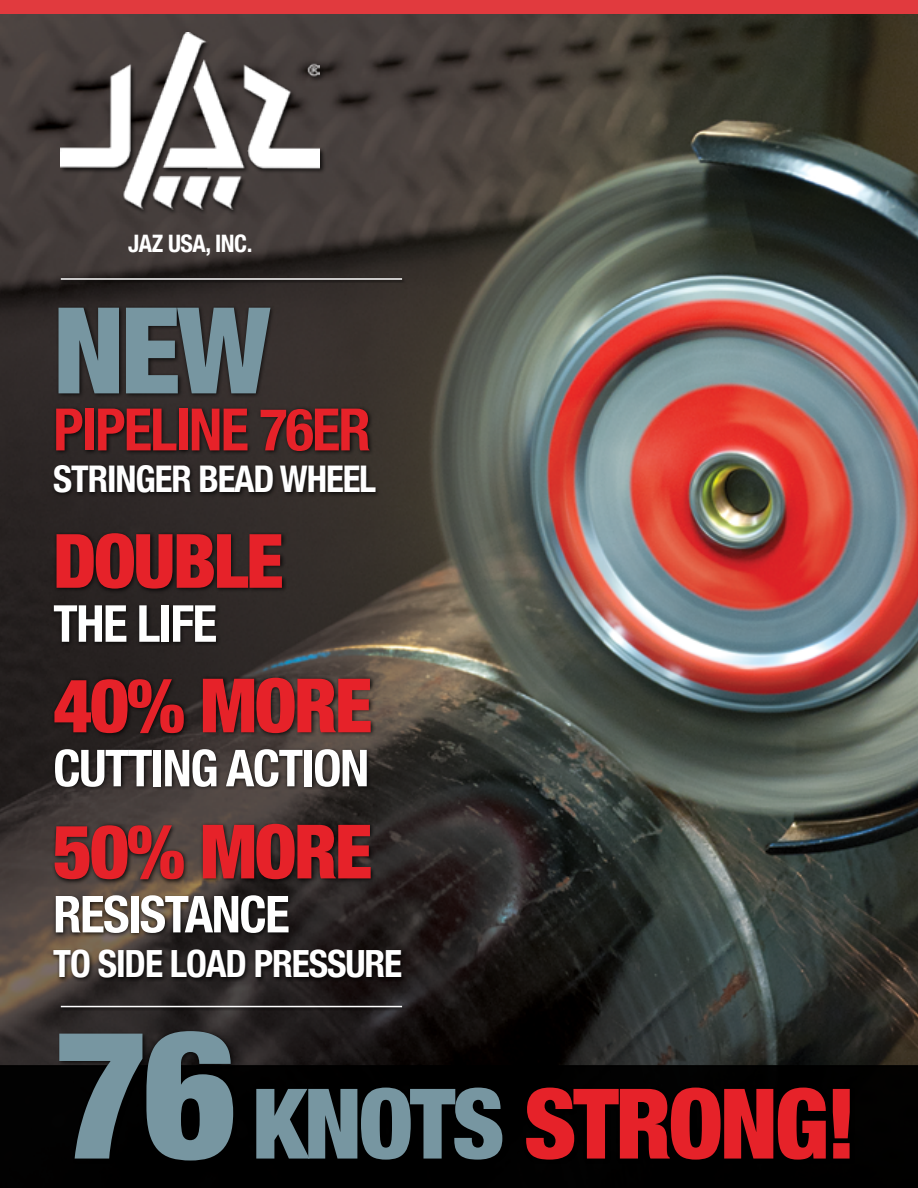
<style>
.page{position:relative;width:918px;height:1188px;background:#fff}
.page>*{position:absolute;margin:0;border:0;box-sizing:border-box;transform-origin:0 0}
.t1{font:900 condensed 120px "Helvetica Neue";color:#7796a1}
.t2{font:900 condensed 97.5px "Helvetica Neue";letter-spacing:-.03em;color:#e62229}
.t3{font:900 condensed 75px "Helvetica Neue";letter-spacing:-.03em;color:#e62229}
.t4{font:700 condensed 58.5px "Helvetica Neue";letter-spacing:-.03em;color:#e62229}
.t5{font:700 condensed 51px "Helvetica Neue";letter-spacing:-.03em;color:#fff}
.t6{font:700 condensed 37.5px "Helvetica Neue";letter-spacing:-.03em;color:#fff}
.t7{font:700 condensed 36.75px "Helvetica Neue";letter-spacing:-.03em;color:#fff}
.t8{font:700 condensed 24px "Helvetica Neue";letter-spacing:-.02em;color:#fff}
.s1{font-size:180px;color:#7796a1}
.s2{color:#7796a1}
</style>
<div class="page">
<img style="left:0;top:14px;width:918px;height:1051px">
<div style="left:60px;top:32px;width:265px;height:183px;background:#000;opacity:.75"></div>
<img style="left:61px;top:33px;width:258px;height:177px">
<div style="left:52px;top:306px;width:329px;height:192px;background:#000;opacity:.75"></div>
<div style="left:52px;top:823px;width:355px;height:159px;background:#000;opacity:.75"></div>
<div style="left:0;top:1065px;width:918px;height:123px;background:#010100"></div>
<div style="left:52px;top:532px;width:235px;height:114px;background:#000;opacity:.75"></div>
<div style="left:52px;top:676px;width:324px;height:114px;background:#000;opacity:.75"></div>
<div style="left:58px;top:1029px;width:797px;height:135px;background:#000;opacity:.75"></div>
<div style="left:60px;top:277px;width:346px;height:6px;background:#1c1817"></div>
<hr style="left:61px;top:278px;width:341px;height:2px;background:#fff">
<div style="left:60px;top:1005px;width:346px;height:6px;background:#000;opacity:.75"></div>
<hr style="left:61px;top:1006px;width:341px;height:1px;background:#fff">
<div style="left:0;top:0;width:918px;height:14px;background:#e13a3e"></div>
<p class="t8" style="left:128px;top:229px;width:126px">JAZ USA, INC.</p>
<p class="t1" style="left:53px;top:277px;width:219px">NEW</p>
<p class="t4" style="left:53px;top:394px;width:319px">PIPELINE 76ER</p>
<p class="t7" style="left:53px;top:457px;width:325px">STRINGER BEAD WHEEL</p>
<p class="t3" style="left:53px;top:515px;width:232px">DOUBLE</p>
<p class="t5" style="left:53px;top:593px;width:165px">THE LIFE</p>
<p class="t3" style="left:53px;top:659px;width:321px">40% MORE</p>
<p class="t5" style="left:53px;top:737px;width:318px">CUTTING ACTION</p>
<p class="t3" style="left:53px;top:806px;width:321px">50% MORE</p>
<p class="t5" style="left:53px;top:883px;width:238px">RESISTANCE</p>
<p class="t6" style="left:53px;top:941px;width:350px">TO SIDE LOAD PRESSURE</p>
<p class="t2" style="left:55px;top:1064px;width:803px"><span class="s1">76</span> <span class="s2">KNOTS</span> STRONG!</p>
</div>
